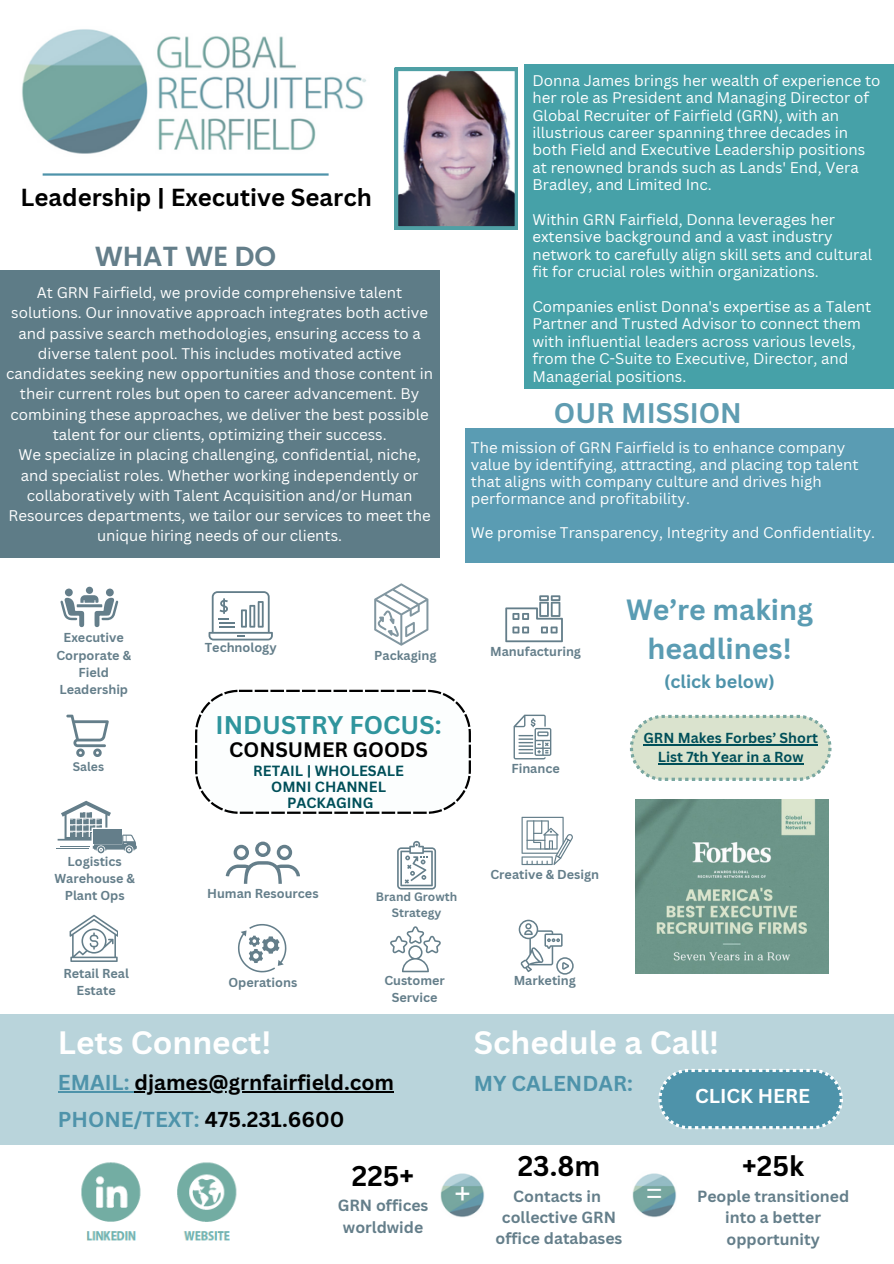
<style>
.page{position:relative;width:894px;height:1264px;background:#fff}
.page>*{position:absolute;margin:0;border:0;box-sizing:border-box;transform-origin:0 0}
.t1{font:32.25px "Canva Sans";color:#fff}
.t2{font:700 31.5px "Canva Sans";color:#fff}
.t3{font:700 28.5px/39.3px "Canva Sans";color:#5a9cb3;text-align:center}
.t4{font:700 27.75px "Canva Sans";color:#000}
.t5{font:700 27.6px "Canva Sans";color:#5f9cb1}
.t6{font:600 27.6px "Poppins";color:#647e8a}
.t7{font:700 24.9px "Canva Sans";color:#2f959d}
.t8{font:700 24px "Canva Sans";color:#000}
.t9{font:700 21px "Canva Sans";color:#000}
.t10{font:700 21px "Canva Sans";color:#4e93aa}
.t11{font:700 20.4px "Canva Sans";color:#000}
.t12{font:700 19.5px "Canva Sans";color:#fff}
.t13{font:700 18px "Canva Sans";color:#4e93aa}
.t14{font:700 15.75px "Canva Sans";color:#647e8a}
.t15{font:15px/17.4px "Canva Sans";color:#fff}
.t16{font:700 14.4px/15.8px "Canva Sans";color:#004f59;text-align:center}
.t17{font:700 14.1px/19.2px "Canva Sans";color:#004f59;text-align:center}
.t18{font:700 12.6px/17.2px "Canva Sans";color:#647e8a;text-align:center}
.t19{font:700 12.15px "Canva Sans";color:#647e8a}
.t20{font:700 11.85px/16.2px "Canva Sans";color:#647e8a;text-align:center}
.s1{color:#4e93aa}
</style>
<div class="page">
<div style="left:0;top:270px;width:439px;height:287px;background:#5e7c87"></div>
<div style="left:0;top:1014px;width:893px;height:130px;background:#b9d4db"></div>
<svg style="left:226px;top:841px;width:74px;height:42px"></svg>
<svg style="left:66px;top:714px;width:43px;height:42px"></svg>
<svg style="left:513px;top:714px;width:38px;height:45px"></svg>
<svg style="left:70px;top:914px;width:48px;height:47px"></svg>
<svg style="left:521px;top:816px;width:52px;height:49px"></svg>
<svg style="left:60px;top:595px;width:58px;height:32px"></svg>
<div style="left:106px;top:588px;width:8px;height:8px;background:#647e8a;border-radius:50%"></div>
<div style="left:65px;top:588px;width:8px;height:8px;background:#647e8a;border-radius:50%"></div>
<div style="left:86px;top:586px;width:7px;height:8px;background:#647e8a;border-radius:50%"></div>
<svg style="left:518px;top:919px;width:55px;height:55px"></svg>
<svg style="left:208px;top:591px;width:65px;height:49px"></svg>
<svg style="left:238px;top:924px;width:48px;height:48px"></svg>
<svg style="left:397px;top:840px;width:39px;height:49px"></svg>
<svg style="left:390px;top:926px;width:50px;height:46px"></svg>
<hr style="left:56px;top:848px;width:33px;height:1px;background:#647e8a">
<svg style="left:58px;top:800px;width:78px;height:53px"></svg>
<svg style="left:505px;top:595px;width:57px;height:47px"></svg>
<img style="left:22px;top:29px;width:344px;height:125px">
<div style="left:524px;top:65px;width:369px;height:324px;background:#46a1a8"></div>
<div style="left:465px;top:428px;width:428px;height:134px;background:#5a9cb3"></div>
<img style="left:635px;top:799px;width:193px;height:174px">
<svg style="left:629px;top:714px;width:202px;height:67px;background:#d3decd"></svg>
<svg style="left:658px;top:1069px;width:184px;height:60px;background:#619eb3"></svg>
<img style="left:81px;top:1162px;width:60px;height:79px">
<img style="left:177px;top:1162px;width:60px;height:79px">
<img style="left:440px;top:1173px;width:44px;height:44px">
<img style="left:395px;top:68px;width:122px;height:161px">
<img style="left:632px;top:1173px;width:44px;height:44px">
<svg style="left:195px;top:689px;width:276px;height:124px"></svg>
<svg style="left:374px;top:583px;width:54px;height:62px"></svg>
<hr style="left:643px;top:744px;width:174px;height:1px;background:#004f59">
<hr style="left:657px;top:763px;width:146px;height:1px;background:#004f59">
<hr style="left:58px;top:1091px;width:76px;height:1px;background:#4e93aa">
<hr style="left:134px;top:1091px;width:260px;height:1px;background:#000">
<hr style="left:43px;top:173px;width:285px;height:3px;background:#4e93aa">
<p class="t8" style="left:21px;top:180px;width:352px">Leadership | Executive Search</p>
<p class="t6" style="left:95px;top:237px;width:183px">WHAT WE DO</p>
<p class="t15" style="left:6px;top:282px;width:428px;line-height:20.2px;text-align:center">At GRN Fairfield, we provide comprehensive talent solutions. Our innovative approach integrates both active and passive search methodologies, ensuring access to a diverse talent pool. This includes motivated active candidates seeking new opportunities and those content in their current roles but open to career advancement. By combining these approaches, we deliver the best possible talent for our clients, optimizing their success.</p>
<p class="t15" style="left:9px;top:444px;width:423px;line-height:20.2px;text-align:center">We specialize in placing challenging, confidential, niche, and specialist roles. Whether working independently or collaboratively with Talent Acquisition and/or Human Resources departments, we tailor our services to meet the unique hiring needs of our clients.</p>
<p class="t18" style="left:56px;top:628px;width:76px">Executive<br>Corporate &amp;<br>Field</p>
<p class="t18" style="left:59px;top:680px;width:70px">Leadership</p>
<p class="t18" style="left:205px;top:638px;width:73px">Technology</p>
<p class="t18" style="left:374px;top:646px;width:64px">Packaging</p>
<p class="t15" style="left:532px;top:71px;width:349px">Donna James brings her wealth of experience to her role as President and Managing Director of Global Recruiter of Fairfield (GRN), with an illustrious career spanning three decades in both Field and Executive Leadership positions at renowned brands such as Lands' End, Vera Bradley, and Limited Inc.</p>
<p class="t15" style="left:532px;top:210px;width:341px">Within GRN Fairfield, Donna leverages her extensive background and a vast industry network to carefully align skill sets and cultural fit for crucial roles within organizations.</p>
<p class="t15" style="left:532px;top:297px;width:340px">Companies enlist Donna's expertise as a Talent Partner and Trusted Advisor to connect them with influential leaders across various levels, from the C-Suite to Executive, Director, and Managerial positions.</p>
<p class="t5" style="left:553px;top:394px;width:189px">OUR MISSION</p>
<p class="t15" style="left:471px;top:439px;width:389px;line-height:16.8px">The mission of GRN Fairfield is to enhance company value by identifying, attracting, and placing top talent that aligns with company culture and drives high performance and profitability.</p>
<h6 class="t15" style="left:471px;top:523px;width:405px">We promise Transparency, Integrity and Confidentiality.</h6>
<p class="t18" style="left:490px;top:642px;width:92px">Manufacturing</p>
<p class="t3" style="left:626px;top:588px;width:188px">We’re making headlines!</p>
<p class="t13" style="left:664px;top:669px;width:112px">(click below)</p>
<p class="t7" style="left:215px;top:707px;width:227px">INDUSTRY FOCUS:</p>
<p class="t11" style="left:229px;top:735px;width:200px">CONSUMER GOODS</p>
<p class="t16" style="left:253px;top:763px;width:152px">RETAIL | WHOLESALE<br>OMNI CHANNEL<br>PACKAGING</p>
<p class="t19" style="left:73px;top:757px;width:33px">Sales</p>
<p class="t18" style="left:511px;top:759px;width:50px">Finance</p>
<p class="t18" style="left:54px;top:852px;width:82px">Logistics<br>Warehouse &amp;<br>Plant Ops</p>
<h3 class="t18" style="left:63px;top:964px;width:67px">Retail Real</h3>
<h2 class="t18" style="left:77px;top:981px;width:41px">Estate</h2>
<p class="t18" style="left:207px;top:884px;width:113px">Human Resources</p>
<p class="t18" style="left:228px;top:973px;width:70px">Operations</p>
<p class="t20" style="left:376px;top:887px;width:83px">Brand Growth<br>Strategy</p>
<p class="t18" style="left:384px;top:971px;width:62px">Customer</p>
<p class="t18" style="left:391px;top:988px;width:47px">Service</p>
<p class="t18" style="left:490px;top:866px;width:110px">Creative &amp; Design</p>
<h2 class="t18" style="left:513px;top:971px;width:64px">Marketing</h2>
<p class="t17" style="left:643px;top:728px;width:176px">GRN Makes Forbes’ Short<br>List 7th Year in a Row</p>
<p class="t2" style="left:58px;top:1020px;width:215px">Lets Connect!</p>
<p class="t9" style="left:58px;top:1067px;width:338px"><span class="s1">EMAIL:</span> djames@grnfairfield.com</p>
<h1 class="t9" style="left:58px;top:1104px;width:288px"><span class="s1">PHONE/TEXT:</span> 475.231.6600</h1>
<p class="t4" style="left:352px;top:1155px;width:64px">225+</p>
<p class="t14" style="left:337px;top:1194px;width:92px">GRN offices</p>
<p class="t14" style="left:343px;top:1215px;width:82px">worldwide</p>
<p class="t2" style="left:473px;top:1020px;width:247px">Schedule a Call!</p>
<p class="t10" style="left:473px;top:1068px;width:160px">MY CALENDAR:</p>
<p class="t12" style="left:695px;top:1082px;width:116px">CLICK HERE</p>
<p class="t4" style="left:517px;top:1145px;width:84px">23.8m</p>
<p class="t14" style="left:513px;top:1184px;width:89px">Contacts in</p>
<p class="t14" style="left:502px;top:1206px;width:115px">collective GRN</p>
<h1 class="t14" style="left:495px;top:1227px;width:128px">office databases</h1>
<h4 class="t1" style="left:454px;top:1170px;width:18px">+</h4>
<h4 class="t1" style="left:645px;top:1170px;width:19px">=</h4>
<h5 class="t4" style="left:742px;top:1146px;width:63px">+25k</h5>
<h4 class="t14" style="left:697px;top:1185px;width:154px">People transitioned</h4>
<h1 class="t14" style="left:725px;top:1206px;width:97px">into a better</h1>
<p class="t14" style="left:726px;top:1227px;width:95px">opportunity</p>
</div>
